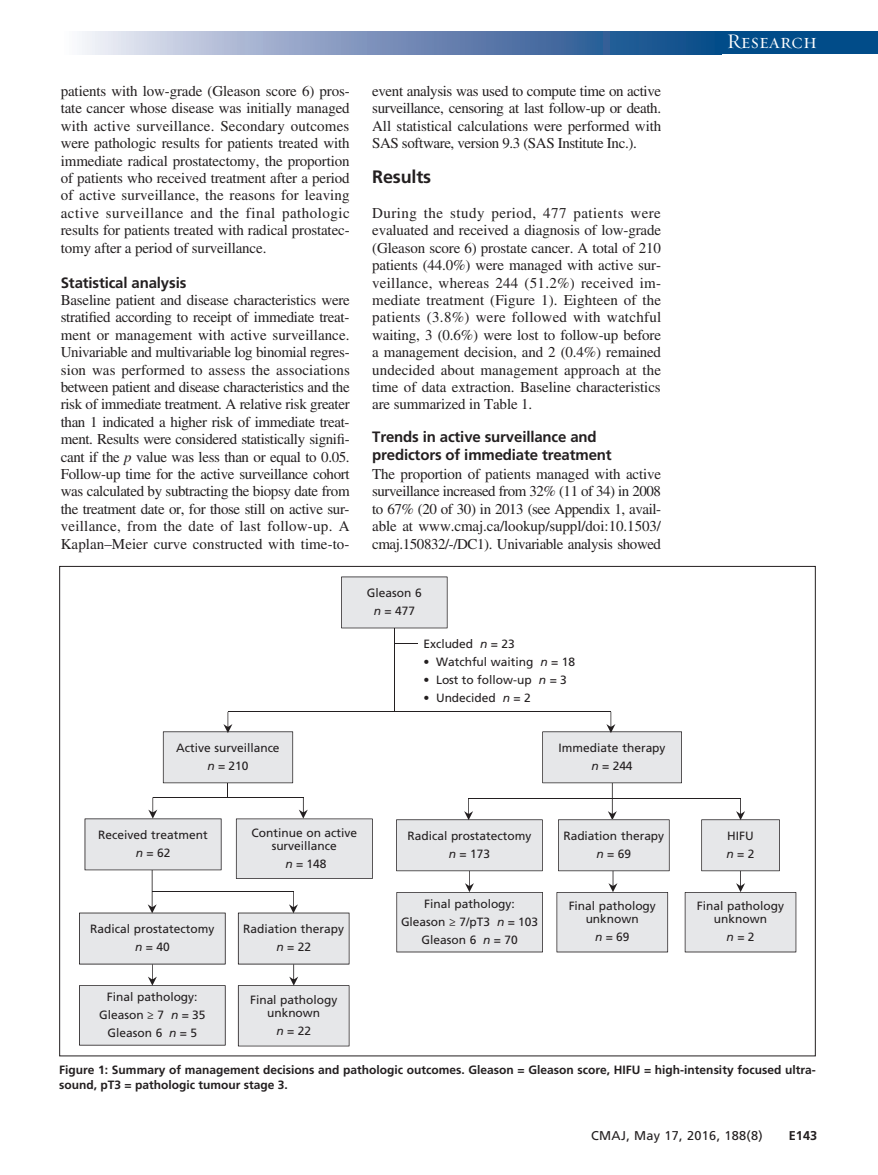
<style>
.page{position:relative;width:878px;height:1175px;background:#fff}
.page>*{position:absolute;margin:0;border:0;box-sizing:border-box;transform-origin:0 0}
.t1{font:21px "Requiem Display HTF Small Caps";letter-spacing:.005em;color:#fff}
.t2{font:700 18px "Frutiger LT Std";letter-spacing:-.01em;color:#231f20}
.t3{font:15px/17.4px "Times LT Std";letter-spacing:-.01em;color:#231f20;text-align:justify}
.t4{font:700 15px/18px "Frutiger LT Std";letter-spacing:-.01em;color:#231f20}
.t5{font:12.75px "Frutiger LT Std";letter-spacing:.025em;color:#231f20}
.t6{font:700 12.75px "Frutiger LT Std";color:#231f20}
.t7{font:12px/18px "Frutiger LT Std";color:#231f20;text-align:center}
.t8{font:700 12px/14.2px "Frutiger LT Std";color:#231f20}
.s1{font-style:italic}
</style>
<div class="page">
<svg style="left:82px;top:32px;width:633px;height:22px;background:#7792ba"></svg>
<div style="left:715px;top:32px;width:163px;height:22px;background:#014c89"></div>
<svg style="left:341px;top:576px;width:106px;height:52px;background:#e0e1e3"></svg>
<svg style="left:395px;top:643px;width:23px;height:1px"></svg>
<hr style="left:394px;top:628px;width:1px;height:83px;background:#231f20">
<hr style="left:228px;top:711px;width:383px;height:1px;background:#231f20">
<svg style="left:79px;top:712px;width:294px;height:334px"></svg>
<svg style="left:396px;top:712px;width:400px;height:240px"></svg>
<p class="t3" style="left:61px;top:82px;width:290px">patients with low-grade (Gleason score 6) pros&shy;tate cancer whose disease was initially managed with active surveillance. Secondary outcomes were pathologic results for patients treated with immediate radical prostatectomy, the proportion of patients who received treatment after a period of active surveillance, the reasons for leaving active surveillance and the final pathologic results for patients treated with radical prostatec&shy;tomy after a period of surveillance.</p>
<p class="t4" style="left:61px;top:273px;width:127px">Statistical analysis</p>
<p class="t3" style="left:61px;top:291px;width:291px">Baseline patient and disease characteristics were stratified according to receipt of immediate treat&shy;ment or management with active surveillance.<br>Univariable and multivariable log binomial regres&shy;sion was performed to assess the associations between patient and disease characteristics and the risk of immediate treatment. A relative risk greater than 1 indicated a higher risk of immediate treat&shy;ment. Results were considered statistically signifi&shy;cant if the <span class="s1">p</span> value was less than or equal to 0.05.<br>Follow-up time for the active surveillance cohort was calculated by subtracting the biopsy date from the treatment date or, for those still on active sur&shy;veillance, from the date of last follow-up. A Kaplan–Meier curve constructed with time-to-</p>
<p class="t7" style="left:176px;top:738px;width:105px">Active surveillance <span class="s1">n</span> = 210</p>
<p class="t3" style="left:372px;top:82px;width:290px">event analysis was used to compute time on active surveillance, censoring at last follow-up or death.<br>All statistical calculations were performed with SAS software, version 9.3 (SAS Institute Inc.).</p>
<p class="t2" style="left:372px;top:166px;width:60px">Results</p>
<p class="t3" style="left:372px;top:204px;width:290px">During the study period, 477 patients were evaluated and received a diagnosis of low-grade (Gleason score 6) prostate cancer. A total of 210 patients (44.0%) were managed with active sur&shy;veillance, whereas 244 (51.2%) received im&shy;mediate treatment (Figure 1). Eighteen of the patients (3.8%) were followed with watchful waiting, 3 (0.6%) were lost to follow-up before a management decision, and 2 (0.4%) remained undecided about management approach at the time of data extraction. Baseline characteristics are summarized in Table 1.</p>
<p class="t4" style="left:372px;top:428px;width:241px">Trends in active surveillance and predictors of immediate treatment</p>
<p class="t3" style="left:372px;top:465px;width:290px">The proportion of patients managed with active surveillance increased from 32% (11 of 34) in 2008 to 67% (20 of 30) in 2013 (see Appendix 1, avail&shy;able at www.cmaj.ca/lookup/suppl/doi:10.1503/ cmaj.150832/-/DC1). Univariable analysis showed</p>
<p class="t7" style="left:367px;top:583px;width:56px">Gleason 6 <span class="s1">n</span> = 477</p>
<p class="t7" style="left:423px;top:635px;width:93px">Excluded <span class="s1">n</span> = 23</p>
<p class="t7" style="left:423px;top:653px;width:153px">• Watchful waiting <span class="s1">n</span> = 18</p>
<p class="t7" style="left:423px;top:671px;width:145px">• Lost to follow-up <span class="s1">n</span> = 3</p>
<p class="t7" style="left:423px;top:689px;width:109px">• Undecided <span class="s1">n</span> = 2</p>
<p class="t7" style="left:558px;top:738px;width:108px">Immediate therapy <span class="s1">n</span> = 244</p>
<p class="t7" style="left:98px;top:825px;width:111px">Received treatment <span class="s1">n</span> = 62</p>
<p class="t7" style="left:251px;top:826px;width:107px;line-height:12.9px">Continue on active surveillance</p>
<p class="t7" style="left:285px;top:854px;width:43px"><span class="s1">n</span> = 148</p>
<p class="t7" style="left:407px;top:826px;width:125px">Radical prostatectomy <span class="s1">n</span> = 173</p>
<p class="t7" style="left:563px;top:826px;width:102px">Radiation therapy <span class="s1">n</span> = 69</p>
<p class="t7" style="left:90px;top:919px;width:125px">Radical prostatectomy <span class="s1">n</span> = 40</p>
<p class="t7" style="left:243px;top:919px;width:102px">Radiation therapy <span class="s1">n</span> = 22</p>
<p class="t7" style="left:401px;top:894px;width:139px">Final pathology:<br>Gleason ≥ 7/pT3 <span class="s1">n</span> = 103<br>Gleason 6 <span class="s1">n</span> = 70</p>
<p class="t7" style="left:568px;top:899px;width:89px;line-height:12.9px">Final pathology unknown</p>
<p class="t7" style="left:595px;top:928px;width:36px"><span class="s1">n</span> = 69</p>
<p class="t7" style="left:99px;top:987px;width:108px">Final pathology:<br>Gleason ≥ 7 <span class="s1">n</span> = 35<br>Gleason 6 <span class="s1">n</span> = 5</p>
<p class="t7" style="left:250px;top:993px;width:89px;line-height:12.9px">Final pathology unknown</p>
<p class="t7" style="left:276px;top:1021px;width:36px"><span class="s1">n</span> = 22</p>
<h1 class="t1" style="left:726px;top:29px;width:92px">Research</h1>
<p class="t7" style="left:726px;top:826px;width:29px;text-align:left">HIFU <span class="s1">n</span> = 2</p>
<p class="t7" style="left:697px;top:899px;width:89px;line-height:12.9px">Final pathology unknown</p>
<p class="t7" style="left:726px;top:928px;width:29px"><span class="s1">n</span> = 2</p>
<p class="t8" style="left:59px;top:1063px;width:757px">Figure 1: Summary of management decisions and pathologic outcomes. Gleason = Gleason score, HIFU = high-intensity focused ultra&shy;sound, pT3 = pathologic tumour stage 3.</p>
<p class="t5" style="left:591px;top:1127px;width:173px">CMAJ, May 17, 2016, 188(8)</p>
<p class="t6" style="left:788px;top:1127px;width:30px">E143</p>
</div>
